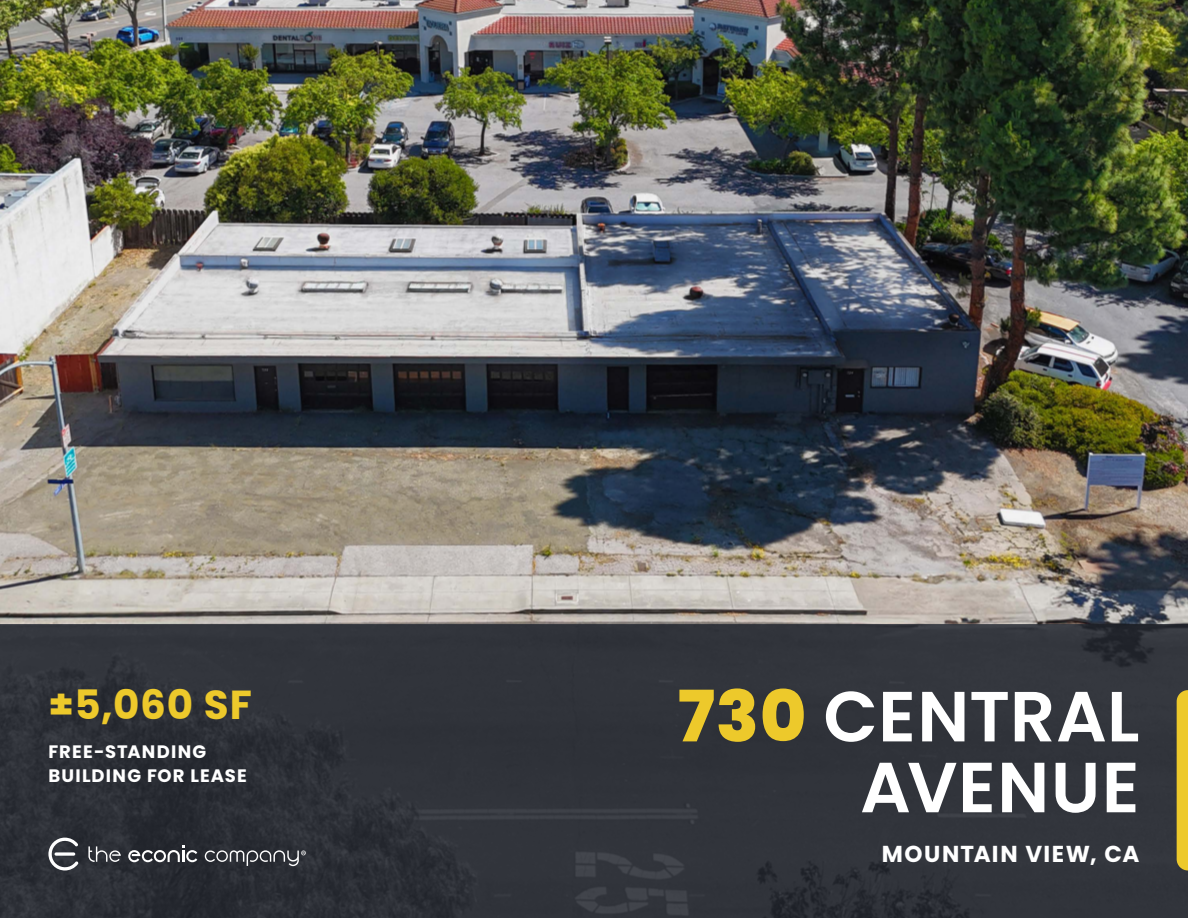
<style>
.page{position:relative;width:1188px;height:918px;background:#fff}
.page>*{position:absolute;margin:0;border:0;box-sizing:border-box;transform-origin:0 0}
.t1{font:600 70.8px/70.8px "Poppins";letter-spacing:.005em;color:#fff;text-align:right}
.t2{font:700 40.5px "Poppins";color:#edc92b}
.t3{font:700 23.1px "Poppins";letter-spacing:.055em;color:#fff}
.t4{font:700 18px/24.2px "Poppins";letter-spacing:.07em;color:#fff}
.s1{font-weight:800;color:#edc92b}
</style>
<div class="page">
<div style="left:0;top:624px;width:1188px;height:294px;background:#2d3037"></div>
<img style="left:0;top:0;width:1188px;height:681px">
<div style="left:1177px;top:690px;width:11px;height:181px;background:#edc92b"></div>
<svg style="left:48px;top:838px;width:31px;height:33px"></svg>
<svg style="left:88px;top:846px;width:33px;height:16px"></svg>
<svg style="left:128px;top:845px;width:69px;height:17px"></svg>
<svg style="left:205px;top:850px;width:101px;height:16px"></svg>
<p class="t2" style="left:48px;top:681px;width:205px">±5,060 SF</p>
<p class="t4" style="left:48px;top:739px;width:200px">FREE-STANDING<br>BUILDING FOR LEASE</p>
<p class="t1" style="left:678px;top:682px;width:463px"><span class="s1">730</span> CENTRAL<br>AVENUE</p>
<p class="t3" style="left:882px;top:841px;width:259px">MOUNTAIN VIEW, CA</p>
</div>
